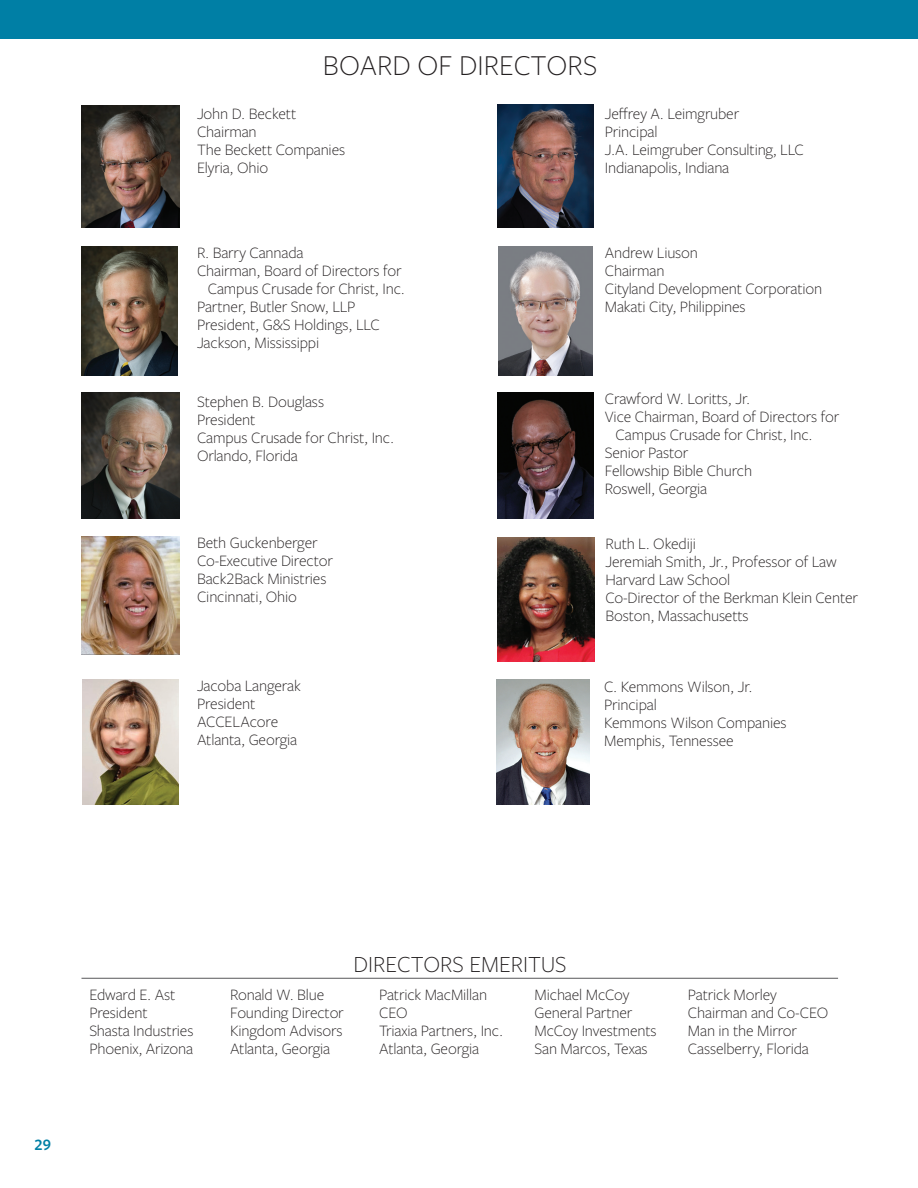
<style>
.page{position:relative;width:918px;height:1188px;background:#fff}
.page>*{position:absolute;margin:0;border:0;box-sizing:border-box;transform-origin:0 0}
.t1{font:300 30px "Freight Sans Pro";color:#231f20}
.t2{font:300 24px "Freight Sans Pro";color:#231f20}
.t3{font:300 16.5px "Freight Sans Pro";letter-spacing:-.01em;color:#231f20}
.t4{font:600 16.5px "Freight Sans Pro";color:#007fa5}
</style>
<div class="page">
<div style="left:0;top:0;width:918px;height:39px;background:#007fa5"></div>
<img style="left:82px;top:106px;width:97px;height:122px">
<img style="left:81px;top:246px;width:97px;height:130px">
<img style="left:497px;top:680px;width:92px;height:125px">
<hr style="left:82px;top:978px;width:756px;height:1px;background:#57585a">
<img style="left:498px;top:105px;width:96px;height:123px">
<img style="left:499px;top:247px;width:94px;height:128px">
<img style="left:498px;top:393px;width:96px;height:125px">
<img style="left:82px;top:537px;width:97px;height:118px">
<img style="left:82px;top:680px;width:96px;height:125px">
<img style="left:81px;top:392px;width:98px;height:126px">
<img style="left:497px;top:537px;width:98px;height:125px">
<p class="t1" style="left:323px;top:45px;width:276px">BOARD OF DIRECTORS</p>
<p class="t3" style="left:197px;top:103px;width:101px">John D. Beckett</p>
<p class="t3" style="left:197px;top:121px;width:61px">Chairman</p>
<p class="t3" style="left:197px;top:139px;width:150px">The Beckett Companies</p>
<p class="t3" style="left:197px;top:157px;width:73px">Elyria, Ohio</p>
<p class="t3" style="left:605px;top:103px;width:136px">Jeffrey A. Leimgruber</p>
<p class="t3" style="left:605px;top:121px;width:54px">Principal</p>
<p class="t3" style="left:605px;top:139px;width:201px">J.A. Leimgruber Consulting, LLC</p>
<p class="t3" style="left:605px;top:157px;width:126px">Indianapolis, Indiana</p>
<p class="t3" style="left:197px;top:241px;width:108px">R. Barry Cannada</p>
<p class="t3" style="left:197px;top:259px;width:206px">Chairman, Board of Directors for</p>
<p class="t3" style="left:208px;top:277px;width:199px">Campus Crusade for Christ, Inc.</p>
<p class="t3" style="left:197px;top:295px;width:160px">Partner, Butler Snow, LLP</p>
<p class="t3" style="left:197px;top:313px;width:184px">President, G&amp;S Holdings, LLC</p>
<p class="t3" style="left:197px;top:331px;width:124px">Jackson, Mississippi</p>
<p class="t3" style="left:197px;top:390px;width:129px">Stephen B. Douglass</p>
<p class="t3" style="left:197px;top:408px;width:60px">President</p>
<p class="t3" style="left:197px;top:426px;width:199px">Campus Crusade for Christ, Inc.</p>
<p class="t3" style="left:197px;top:444px;width:102px">Orlando, Florida</p>
<p class="t3" style="left:197px;top:532px;width:122px">Beth Guckenberger</p>
<p class="t3" style="left:197px;top:550px;width:137px">Co-Executive Director</p>
<p class="t3" style="left:197px;top:568px;width:131px">Back2Back Ministries</p>
<p class="t3" style="left:197px;top:586px;width:102px">Cincinnati, Ohio</p>
<p class="t3" style="left:197px;top:675px;width:105px">Jacoba Langerak</p>
<p class="t3" style="left:197px;top:693px;width:60px">President</p>
<p class="t3" style="left:197px;top:711px;width:83px">ACCELAcore</p>
<p class="t3" style="left:197px;top:729px;width:102px">Atlanta, Georgia</p>
<p class="t3" style="left:605px;top:241px;width:95px">Andrew Liuson</p>
<p class="t3" style="left:605px;top:259px;width:61px">Chairman</p>
<p class="t3" style="left:605px;top:277px;width:219px">Cityland Development Corporation</p>
<p class="t3" style="left:605px;top:295px;width:142px">Makati City, Philippines</p>
<p class="t3" style="left:605px;top:388px;width:147px">Crawford W. Loritts, Jr.</p>
<p class="t3" style="left:605px;top:406px;width:236px">Vice Chairman, Board of Directors for</p>
<p class="t3" style="left:616px;top:424px;width:199px">Campus Crusade for Christ, Inc.</p>
<p class="t3" style="left:605px;top:442px;width:85px">Senior Pastor</p>
<p class="t3" style="left:605px;top:460px;width:149px">Fellowship Bible Church</p>
<p class="t3" style="left:605px;top:478px;width:104px">Roswell, Georgia</p>
<p class="t3" style="left:606px;top:532px;width:92px">Ruth L. Okediji</p>
<p class="t3" style="left:606px;top:550px;width:233px">Jeremiah Smith, Jr., Professor of Law</p>
<p class="t3" style="left:606px;top:568px;width:126px">Harvard Law School</p>
<p class="t3" style="left:606px;top:586px;width:254px">Co-Director of the Berkman Klein Center</p>
<p class="t3" style="left:606px;top:604px;width:145px">Boston, Massachusetts</p>
<p class="t3" style="left:604px;top:675px;width:150px">C. Kemmons Wilson, Jr.</p>
<p class="t3" style="left:604px;top:693px;width:54px">Principal</p>
<p class="t3" style="left:604px;top:711px;width:184px">Kemmons Wilson Companies</p>
<p class="t3" style="left:604px;top:729px;width:131px">Memphis, Tennessee</p>
<p class="t4" style="left:35px;top:1133px;width:18px">29</p>
<p class="t3" style="left:89px;top:984px;width:88px">Edward E. Ast</p>
<p class="t3" style="left:89px;top:1002px;width:60px">President</p>
<p class="t3" style="left:89px;top:1020px;width:106px">Shasta Industries</p>
<p class="t3" style="left:89px;top:1038px;width:105px">Phoenix, Arizona</p>
<p class="t3" style="left:230px;top:984px;width:96px">Ronald W. Blue</p>
<p class="t3" style="left:230px;top:1002px;width:115px">Founding Director</p>
<p class="t3" style="left:230px;top:1020px;width:114px">Kingdom Advisors</p>
<p class="t3" style="left:230px;top:1038px;width:102px">Atlanta, Georgia</p>
<p class="t2" style="left:354px;top:948px;width:214px">DIRECTORS EMERITUS</p>
<p class="t3" style="left:379px;top:983px;width:110px">Patrick MacMillan</p>
<p class="t3" style="left:379px;top:1001px;width:30px">CEO</p>
<p class="t3" style="left:379px;top:1019px;width:126px">Triaxia Partners, Inc.</p>
<p class="t3" style="left:379px;top:1037px;width:102px">Atlanta, Georgia</p>
<p class="t3" style="left:535px;top:984px;width:96px">Michael McCoy</p>
<p class="t3" style="left:535px;top:1002px;width:99px">General Partner</p>
<p class="t3" style="left:535px;top:1020px;width:124px">McCoy Investments</p>
<p class="t3" style="left:535px;top:1038px;width:115px">San Marcos, Texas</p>
<p class="t3" style="left:688px;top:984px;width:90px">Patrick Morley</p>
<p class="t3" style="left:688px;top:1002px;width:142px">Chairman and Co-CEO</p>
<p class="t3" style="left:688px;top:1020px;width:110px">Man in the Mirror</p>
<p class="t3" style="left:688px;top:1038px;width:123px">Casselberry, Florida</p>
</div>
